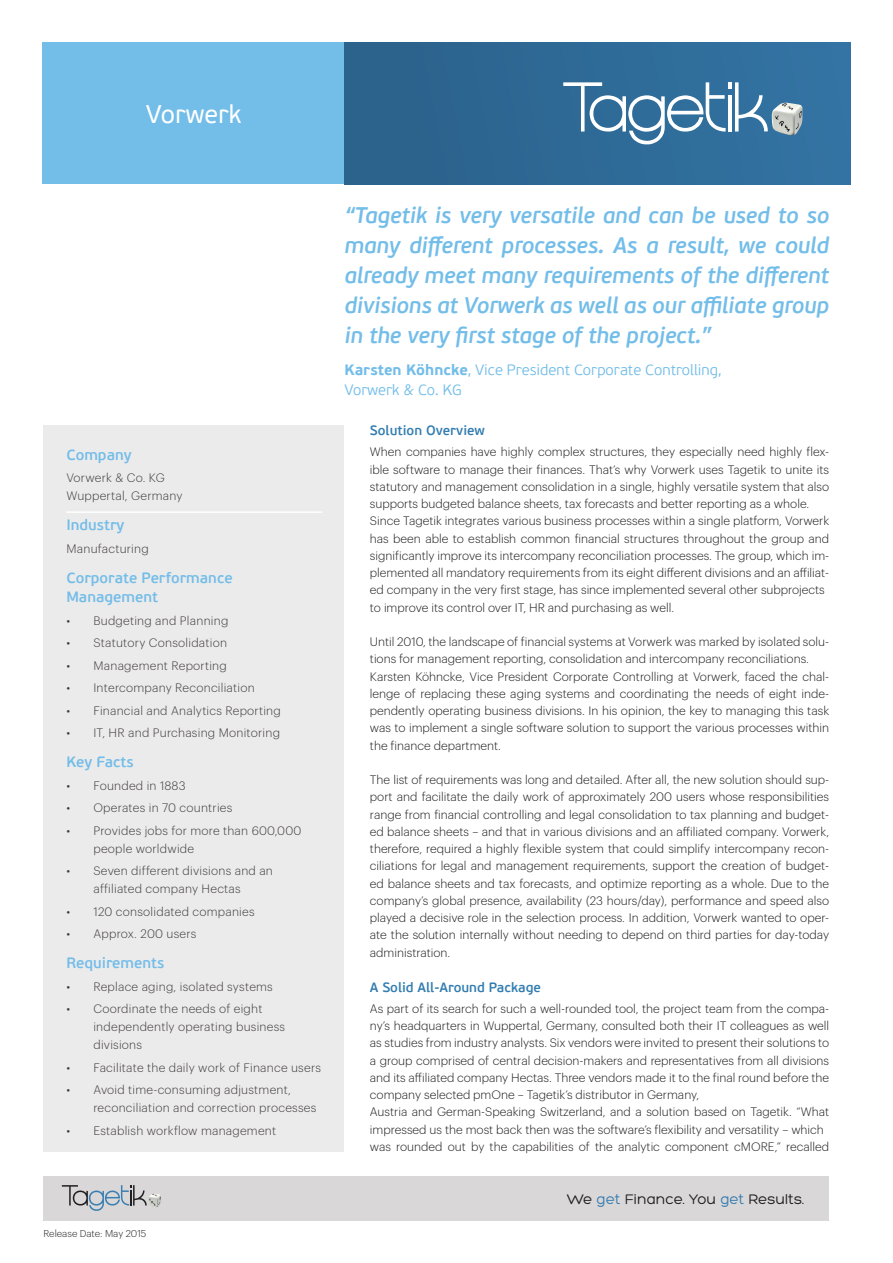
<style>
.page{position:relative;width:893px;height:1263px;background:#fff}
.page>*{position:absolute;margin:0;border:0;box-sizing:border-box;transform-origin:0 0}
.t1{font:25.5px "PF Beau Sans Pro";color:#fff}
.t2{font:italic 600 22.5px/30px "PF Beau Sans Pro";letter-spacing:-.01em;color:#73bde9;text-align:justify}
.t3{font:600 15px/19.5px "PF Beau Sans Pro";color:#73bde9}
.t4{font:300 15px/19.5px "PF Beau Sans Pro";color:#73bde9}
.t5{font:15px "Hero";color:#201d1e}
.t6{font:600 13.5px "PF Beau Sans Pro";color:#337db1}
.t7{font:300 12px/17.2px "Graphik";color:#201d1e}
.t8{font:300 12px/18px "Graphik";letter-spacing:.02em;color:#403b3b}
.t9{font:300 9.75px "Graphik";color:#231f20}
.s1{font-weight:700}
.s2{color:#377db1}
</style>
<div class="page">
<div style="left:43px;top:43px;width:301px;height:141px;background:#73bde9"></div>
<div style="left:344px;top:43px;width:506px;height:141px;background:linear-gradient(to right,#2a618a,#3373a3)"></div>
<svg style="left:563px;top:82px;width:205px;height:62px"></svg>
<img style="left:771px;top:103px;width:31px;height:33px">
<div style="left:44px;top:1175px;width:785px;height:45px;background:#d9d7d7"></div>
<div style="left:44px;top:425px;width:300px;height:727px;background:#ebebeb"></div>
<hr style="left:66px;top:511px;width:256px;height:2px;background:#fff">
<img style="left:148px;top:1193px;width:13px;height:14px">
<svg style="left:62px;top:1185px;width:85px;height:26px"></svg>
<h1 class="t1" style="left:146px;top:100px;width:97px">Vorwerk</h1>
<p class="t3" style="left:66px;top:445px;width:67px">Company</p>
<p class="t8" style="left:66px;top:468px;width:118px">Vorwerk &amp; Co. KG<br>Wuppertal, Germany</p>
<p class="t3" style="left:66px;top:516px;width:60px">Industry</p>
<p class="t8" style="left:66px;top:539px;width:84px">Manufacturing</p>
<p class="t3" style="left:66px;top:568px;width:168px">Corporate Performance<br>Management</p>
<p class="t8" style="left:66px;top:611px;width:163px">• Budgeting and Planning</p>
<p class="t8" style="left:66px;top:633px;width:162px">• Statutory Consolidation</p>
<p class="t8" style="left:66px;top:656px;width:162px">• Management Reporting</p>
<p class="t8" style="left:66px;top:678px;width:190px">• Intercompany Reconciliation</p>
<p class="t8" style="left:66px;top:701px;width:216px">• Financial and Analytics Reporting</p>
<p class="t8" style="left:66px;top:723px;width:215px">• IT, HR and Purchasing Monitoring</p>
<p class="t3" style="left:66px;top:753px;width:69px">Key Facts</p>
<p class="t8" style="left:66px;top:776px;width:121px">• Founded in 1883</p>
<p class="t8" style="left:66px;top:798px;width:168px">• Operates in 70 countries</p>
<p class="t8" style="left:93px;top:821px;width:210px;text-indent:-27px">• Provides jobs for more than 600,000 people worldwide</p>
<p class="t8" style="left:66px;top:861px;width:208px;text-align:center">• Seven different divisions and an affiliated company Hectas</p>
<p class="t8" style="left:66px;top:902px;width:190px">• 120 consolidated companies</p>
<p class="t8" style="left:66px;top:924px;width:131px">• Approx. 200 users</p>
<p class="t3" style="left:66px;top:954px;width:99px">Requirements</p>
<p class="t8" style="left:66px;top:977px;width:208px">• Replace aging, isolated systems</p>
<p class="t8" style="left:93px;top:999px;width:193px;text-indent:-27px">• Coordinate the needs of eight independently operating business divisions</p>
<p class="t8" style="left:66px;top:1058px;width:256px">• Facilitate the daily work of Finance users</p>
<p class="t8" style="left:93px;top:1080px;width:225px;text-indent:-27px">• Avoid time-consuming adjustment, reconciliation and correction processes</p>
<p class="t8" style="left:66px;top:1121px;width:211px">• Establish workflow management</p>
<p class="t9" style="left:44px;top:1226px;width:104px">Release Date: May 2015</p>
<h2 class="t2" style="left:344px;top:200px;width:486px">“Tagetik is very versatile and can be used to so many different processes. As a result, we could already meet many requirements of the different divisions at Vorwerk as well as our affiliate group in the very first stage of the project.”</h2>
<p class="t4" style="left:344px;top:361px;width:379px"><span class="s1">Karsten Köhncke</span>, Vice President Corporate Controlling,<br>Vorwerk &amp; Co. KG</p>
<p class="t6" style="left:370px;top:423px;width:117px">Solution Overview</p>
<p class="t7" style="left:370px;top:442px;width:461px">When companies have highly complex structures, they especially need highly flex&shy;ible software to manage their finances. That’s why Vorwerk uses Tagetik to unite its statutory and management consolidation in a single, highly versatile system that also supports budgeted balance sheets, tax forecasts and better reporting as a whole.<br>Since Tagetik integrates various business processes within a single platform, Vorwerk has been able to establish common financial structures throughout the group and significantly improve its intercompany reconciliation processes. The group, which im&shy;plemented all mandatory requirements from its eight different divisions and an affiliat&shy;ed company in the very first stage, has since implemented several other subprojects to improve its control over IT, HR and purchasing as well.</p>
<p class="t7" style="left:370px;top:632px;width:461px">Until 2010, the landscape of financial systems at Vorwerk was marked by isolated solu&shy;tions for management reporting, consolidation and intercompany reconciliations.<br>Karsten Köhncke, Vice President Corporate Controlling at Vorwerk, faced the chal&shy;lenge of replacing these aging systems and coordinating the needs of eight inde&shy;pendently operating business divisions. In his opinion, the key to managing this task was to implement a single software solution to support the various processes within the finance department.</p>
<p class="t7" style="left:370px;top:770px;width:461px;text-align:justify">The list of requirements was long and detailed. After all, the new solution should sup&shy;port and facilitate the daily work of approximately 200 users whose responsibilities range from financial controlling and legal consolidation to tax planning and budget&shy;ed balance sheets – and that in various divisions and an affiliated company. Vorwerk, therefore, required a highly flexible system that could simplify intercompany recon&shy;ciliations for legal and management requirements, support the creation of budget&shy;ed balance sheets and tax forecasts, and optimize reporting as a whole. Due to the company’s global presence, availability (23 hours/day), performance and speed also played a decisive role in the selection process. In addition, Vorwerk wanted to oper&shy;ate the solution internally without needing to depend on third parties for day-today administration.</p>
<p class="t6" style="left:370px;top:979px;width:173px">A Solid All-Around Package</p>
<p class="t7" style="left:370px;top:999px;width:461px">As part of its search for such a well-rounded tool, the project team from the compa&shy;ny’s headquarters in Wuppertal, Germany, consulted both their IT colleagues as well as studies from industry analysts. Six vendors were invited to present their solutions to a group comprised of central decision-makers and representatives from all divisions and its affiliated company Hectas. Three vendors made it to the final round before the company selected pmOne – Tagetik’s distributor in Germany,<br>Austria and German-Speaking Switzerland, and a solution based on Tagetik. “What impressed us the most back then was the software’s flexibility and versatility – which was rounded out by the capabilities of the analytic component cMORE,” recalled</p>
<p class="t5" style="left:567px;top:1191px;width:239px">We <span class="s2">get</span> Finance. You <span class="s2">get</span> Results.</p>
</div>
